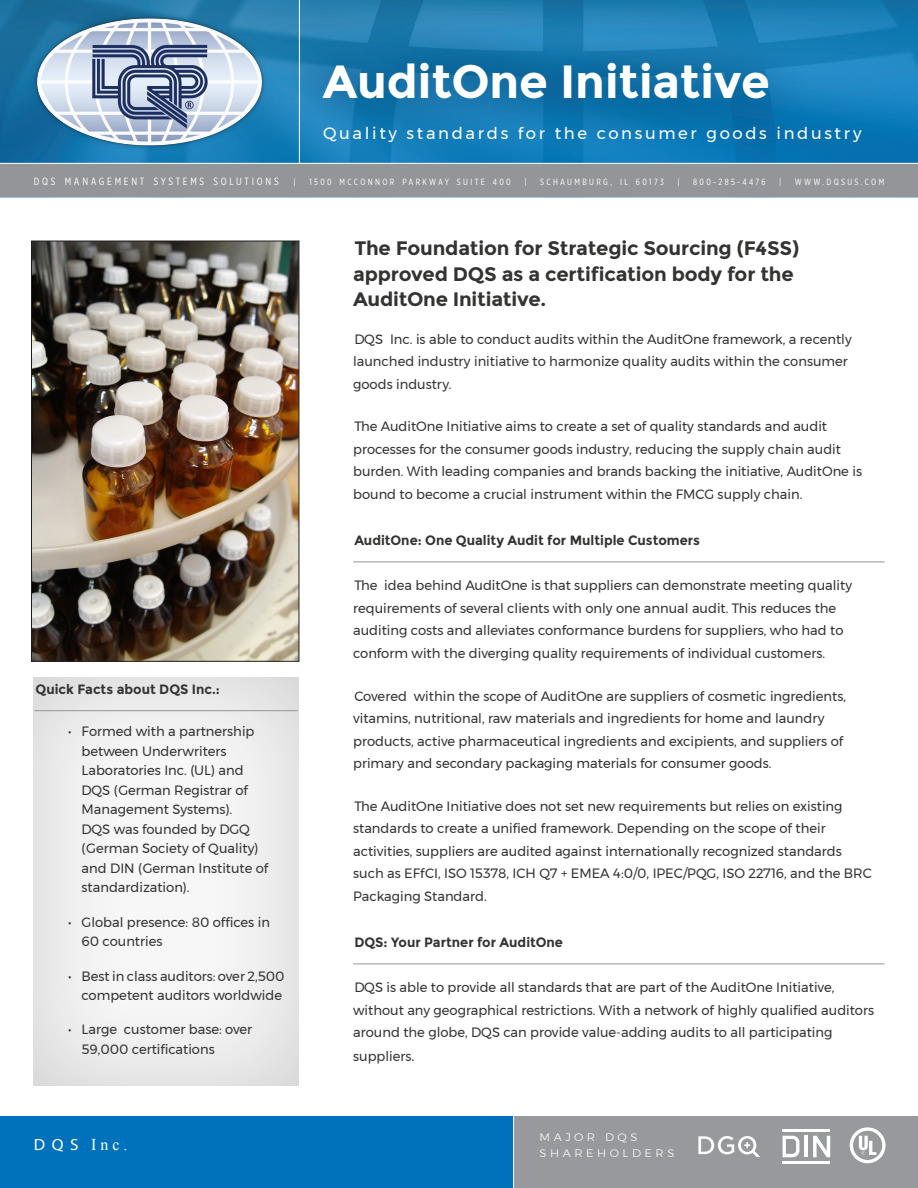
<style>
.page{position:relative;width:918px;height:1188px;background:#fff}
.page>*{position:absolute;margin:0;border:0;box-sizing:border-box;transform-origin:0 0}
.t1{font:700 46.5px "Montserrat";color:#fff}
.COPY_Intro_Paragraph{font:700 19.5px/25.5px "Montserrat";letter-spacing:-.01em;color:#343332}
.t2{font:16.5px "Montserrat";letter-spacing:.16em;color:#fff}
.t3{font:16.5px "Times New Roman";color:#fff}
.t4{font:16.2px "Myriad Pro";color:#fff;scale:1.06 1}
.COPY_Text{font:13.5px/22.5px "Montserrat";color:#343332}
.COPY_Header{font:700 13.5px "Montserrat";color:#343332}
.t5{font:300 10.8px/16.5px "Montserrat";letter-spacing:.31em;color:#fff;scale:1.06 1}
.t6{font:10.5px "Gotham X Narrow";letter-spacing:.26em;color:#fff}
.t7{font:9px "Gotham X Narrow";letter-spacing:.26em;color:#fff}
.s1{font-size:15px}
</style>
<div class="page">
<svg style="left:0;top:0;width:918px;height:163px;background:#187bb3"></svg>
<div style="left:0;top:163px;width:918px;height:34px;background:#939598"></div>
<hr style="left:299px;top:0;width:1px;height:164px;background:#fff">
<hr style="left:0;top:163px;width:918px;height:1px;background:#fff">
<img style="left:31px;top:12px;width:237px;height:139px">
<div style="left:0;top:1116px;width:918px;height:72px;background:#0072bc"></div>
<div style="left:513px;top:1116px;width:405px;height:72px;background:#97999c"></div>
<hr style="left:513px;top:1116px;width:1px;height:72px;background:#fff">
<hr style="left:782px;top:1129px;width:48px;height:3px;background:#fff">
<svg style="left:813px;top:1136px;width:17px;height:21px"></svg>
<hr style="left:804px;top:1136px;width:4px;height:21px;background:#fff">
<hr style="left:782px;top:1161px;width:48px;height:3px;background:#fff">
<svg style="left:783px;top:1136px;width:16px;height:21px"></svg>
<svg style="left:698px;top:1136px;width:62px;height:21px"></svg>
<svg style="left:850px;top:1127px;width:36px;height:36px"></svg>
<div style="left:32px;top:677px;width:267px;height:410px;background:#231f20;opacity:.19"></div>
<div style="left:286px;top:24px;width:521px;height:115px;background:#00345e;opacity:.75"></div>
<hr style="left:34px;top:710px;width:264px;height:1px;background:#939598">
<img style="left:33px;top:243px;width:264px;height:417px">
<div style="left:31px;top:241px;width:268px;height:421px;border:1px solid #231f20"></div>
<hr style="left:353px;top:562px;width:531px;height:1px;background:#939598">
<hr style="left:353px;top:964px;width:531px;height:1px;background:#939598">
<p class="t1" style="left:323px;top:54px;width:449px">AuditOne Initiative</p>
<p class="t2" style="left:323px;top:121px;width:540px">Quality standards for the consumer goods industry</p>
<p class="t6" style="left:34px;top:175px;width:246px">DQS MANAGEMENT SYSTEMS SOLUTIONS</p>
<p class="t7" style="left:294px;top:176px;width:4px">|</p>
<p class="t7" style="left:309px;top:176px;width:203px">1500 MCCONNOR PARKWAY SUITE 400</p>
<p class="t7" style="left:524px;top:176px;width:4px">|</p>
<p class="t7" style="left:540px;top:176px;width:125px">SCHAUMBURG, IL 60173</p>
<p class="t7" style="left:677px;top:176px;width:4px">|</p>
<p class="t7" style="left:693px;top:176px;width:74px">800-285-4476</p>
<p class="t7" style="left:779px;top:176px;width:4px">|</p>
<p class="t7" style="left:795px;top:176px;width:91px">WWW.DQSUS.COM</p>
<p class="COPY_Header" style="left:36px;top:682px;width:186px">Quick Facts about DQS Inc.:</p>
<p class="COPY_Text" style="left:82px;top:722px;width:188px;line-height:19.5px;text-indent:-14px">• Formed with a partnership between Underwriters<br>Laboratories Inc. (UL) and<br>DQS (German Registrar of<br>Management Systems).<br>DQS was founded by DGQ (German Society of Quality) and DIN (German Institute of standardization).</p>
<p class="COPY_Text" style="left:82px;top:912px;width:190px;line-height:19.5px;text-indent:-14px">• Global presence: 80 offices in<br>60 countries</p>
<p class="COPY_Text" style="left:68px;top:966px;width:218px;line-height:19.5px;text-align:right">• Best in class auditors: over 2,500 competent auditors worldwide</p>
<p class="COPY_Text" style="left:82px;top:1020px;width:172px;line-height:19.5px;text-indent:-14px">• Large customer base: over<br>59,000 certifications</p>
<p class="COPY_Intro_Paragraph" style="left:353px;top:236px;width:448px">The Foundation for Strategic Sourcing (F4SS) approved DQS as a certification body for the<br>AuditOne Initiative.</p>
<p class="COPY_Text" style="left:353px;top:328px;width:500px">DQS Inc. is able to conduct audits within the AuditOne framework, a recently launched industry initiative to harmonize quality audits within the consumer goods industry.</p>
<p class="COPY_Text" style="left:353px;top:415px;width:510px">The AuditOne Initiative aims to create a set of quality standards and audit processes for the consumer goods industry, reducing the supply chain audit burden. With leading companies and brands backing the initiative, AuditOne is bound to become a crucial instrument within the FMCG supply chain.</p>
<p class="COPY_Header" style="left:354px;top:533px;width:347px">AuditOne: One Quality Audit for Multiple Customers</p>
<p class="COPY_Text" style="left:353px;top:574px;width:500px">The idea behind AuditOne is that suppliers can demonstrate meeting quality requirements of several clients with only one annual audit. This reduces the auditing costs and alleviates conformance burdens for suppliers, who had to conform with the diverging quality requirements of individual customers.</p>
<p class="COPY_Text" style="left:353px;top:685px;width:494px">Covered within the scope of AuditOne are suppliers of cosmetic ingredients, vitamins, nutritional, raw materials and ingredients for home and laundry products, active pharmaceutical ingredients and excipients, and suppliers of primary and secondary packaging materials for consumer goods.</p>
<p class="COPY_Text" style="left:353px;top:795px;width:520px">The AuditOne Initiative does not set new requirements but relies on existing standards to create a unified framework. Depending on the scope of their activities, suppliers are audited against internationally recognized standards such as EFfCI, ISO 15378, ICH Q7 + EMEA 4:0/0, IPEC/PQG, ISO 22716, and the BRC Packaging Standard.</p>
<p class="COPY_Header" style="left:354px;top:935px;width:210px">DQS: Your Partner for AuditOne</p>
<p class="COPY_Text" style="left:353px;top:976px;width:522px">DQS is able to provide all standards that are part of the AuditOne Initiative, without any geographical restrictions. With a network of highly qualified auditors around the globe, DQS can provide value-adding audits to all participating</p>
<p class="COPY_Text" style="left:353px;top:1045px;width:63px">suppliers<span class="s1">.</span></p>
<p class="t4" style="left:34px;top:1134px;width:44px">DQS</p>
<p class="t5" style="left:540px;top:1129px;width:129px">MAJOR DQS<br>SHAREHOLDERS</p>
<p class="t3" style="left:91px;top:1133px;width:38px">I n c .</p>
</div>
